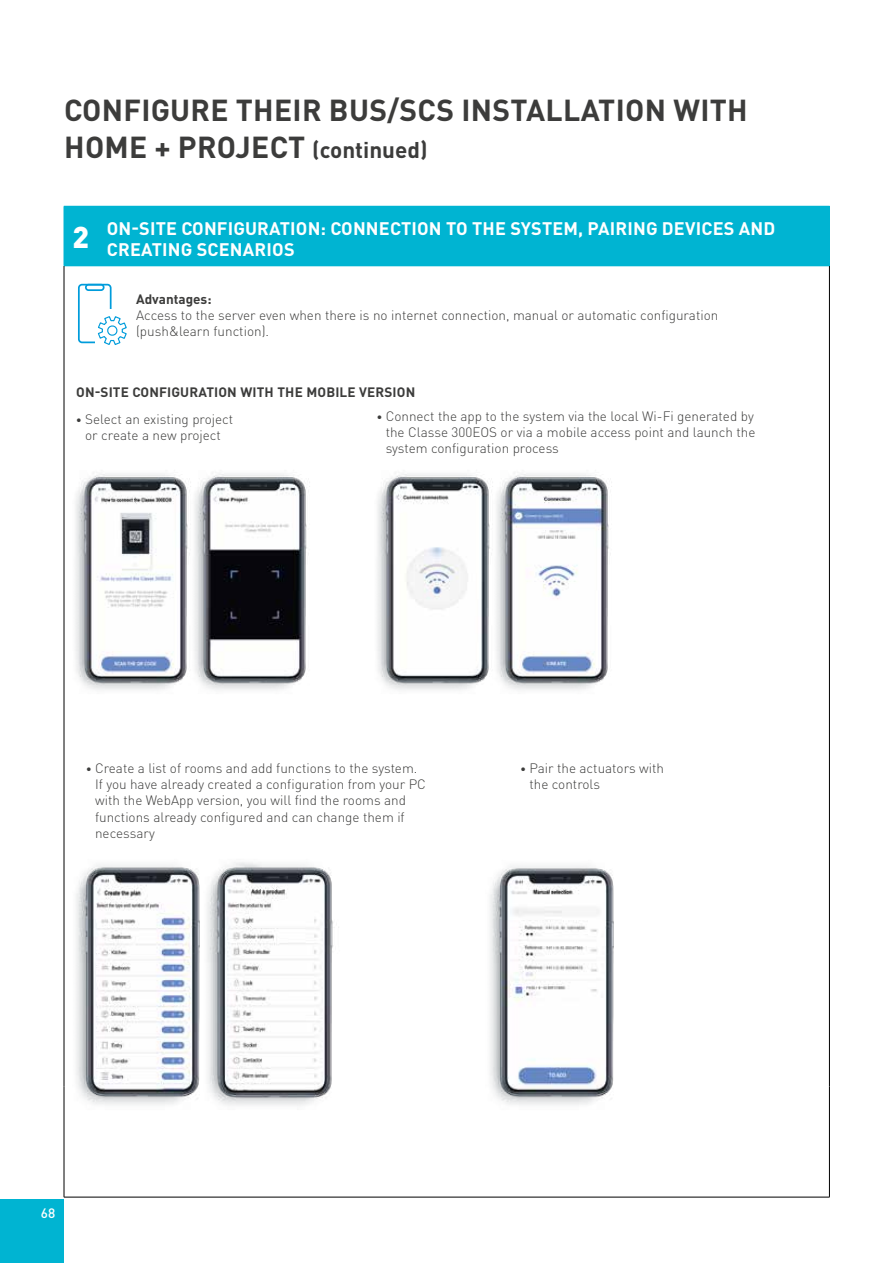
<style>
.page{position:relative;width:893px;height:1263px;background:#fff}
.page>*{position:absolute;margin:0;border:0;box-sizing:border-box;transform-origin:0 0}
.t1{font:700 30px/37.5px "DIN Pro";letter-spacing:.01em;color:#3c3c3b}
.t2{font:900 29.85px "DIN Pro";color:#fff}
.t3{font:700 18px/21.6px "DIN Pro";letter-spacing:.01em;color:#fff}
.t4{font:300 13.5px/16.2px "DIN Pro";color:#3c3c3b}
.t5{font:700 13.5px "DIN Pro";letter-spacing:.01em;color:#3c3c3b}
.t6{font:500 13.5px "DIN Pro";color:#fff}
.s1{font-size:22.5px}
.s2{font-weight:700;font-size:11.25px}
</style>
<div class="page">
<div style="left:0;top:1199px;width:64px;height:64px;background:#00b4d2"></div>
<div style="left:64px;top:206px;width:765px;height:60px;background:#00b4d2"></div>
<hr style="left:829px;top:206px;width:1px;height:60px;background:#00b4d2">
<hr style="left:64px;top:266px;width:766px;height:1px;background:#00b4d2">
<hr style="left:64px;top:266px;width:1px;height:820px;background:#000">
<hr style="left:829px;top:266px;width:1px;height:820px;background:#000">
<hr style="left:64px;top:1086px;width:1px;height:111px;background:#000">
<hr style="left:829px;top:1086px;width:1px;height:111px;background:#000">
<hr style="left:64px;top:1197px;width:766px;height:1px;background:#000">
<div style="left:78px;top:284px;width:34px;height:59px;border:2px solid #009cdb;border-radius:3px"></div>
<div style="left:85px;top:284px;width:20px;height:7px;border:2px solid #009cdb;border-radius:3px"></div>
<div style="left:95px;top:309px;width:34px;height:39px;background:#fff"></div>
<svg style="left:97px;top:316px;width:30px;height:29px"></svg>
<img style="left:377px;top:474px;width:116px;height:216px">
<img style="left:496px;top:474px;width:116px;height:216px">
<img style="left:75px;top:474px;width:116px;height:216px">
<img style="left:194px;top:474px;width:116px;height:216px">
<img style="left:214px;top:862px;width:125px;height:244px">
<img style="left:76px;top:864px;width:138px;height:241px">
<img style="left:490px;top:865px;width:124px;height:240px">
<h1 class="t1" style="left:64px;top:90px;width:685px">CONFIGURE THEIR BUS/SCS INSTALLATION WITH<br>HOME + PROJECT <span class="s1">(continued)</span></h1>
<h2 class="t2" style="left:73px;top:217px;width:18px">2</h2>
<h3 class="t3" style="left:107px;top:217px;width:670px">ON-SITE CONFIGURATION: CONNECTION TO THE SYSTEM, PAIRING DEVICES AND<br>CREATING SCENARIOS</h3>
<p class="t5" style="left:136px;top:290px;width:77px">Advantages:</p>
<p class="t4" style="left:136px;top:306px;width:584px">Access to the server even when there is no internet connection, manual or automatic configuration (push&amp;learn function).</p>
<p class="t5" style="left:76px;top:382px;width:341px">ON-SITE CONFIGURATION WITH THE MOBILE VERSION</p>
<p class="t4" style="left:386px;top:407px;width:371px;text-indent:-9px"><span class="s2">•</span> Connect the app to the system via the local Wi-Fi generated by the Classe 300EOS or via a mobile access point and launch the system configuration process</p>
<p class="t4" style="left:76px;top:409px;width:159px;text-align:center"><span class="s2">•</span> Select an existing project or create a new project</p>
<p class="t4" style="left:95px;top:759px;width:332px;text-indent:-9px"><span class="s2">•</span> Create a list of rooms and add functions to the system.<br>If you have already created a configuration from your PC with the WebApp version, you will find the rooms and functions already configured and can change them if necessary</p>
<p class="t4" style="left:529px;top:759px;width:136px;text-indent:-9px"><span class="s2">•</span> Pair the actuators with the controls</p>
<p class="t6" style="left:41px;top:1204px;width:16px">68</p>
</div>
